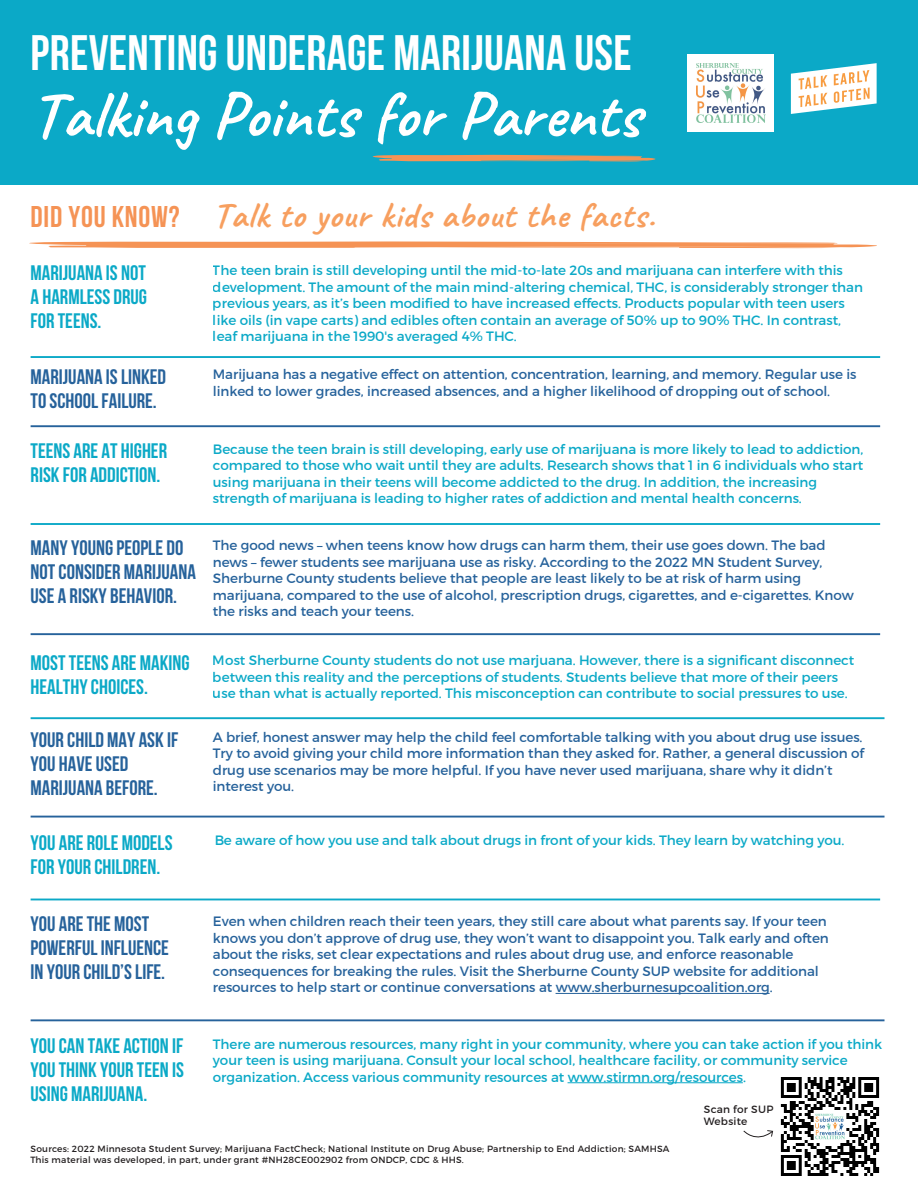
<style>
.page{position:relative;width:918px;height:1188px;background:#fff}
.page>*{position:absolute;margin:0;border:0;box-sizing:border-box;transform-origin:0 0}
.t1{font:65.85px "Caveat";letter-spacing:.005em;color:#fff}
.t2{font:700 49.8px "Bebas Neue";letter-spacing:.005em;color:#fff}
.t3{font:36px "Caveat";letter-spacing:.025em;color:#f79f5f}
.t4{font:700 21px/24px "Bebas Neue";color:#0ba9c7}
.t5{font:700 21px/24px "Bebas Neue";color:#26629b}
.t6{font:13.5px/16.5px "Montserrat";letter-spacing:-.005em;color:#0ba9c7}
.t7{font:13.5px/16.5px "Montserrat";letter-spacing:-.005em;color:#26629b}
.t8{font:10.5px/12.6px "Montserrat";letter-spacing:.025em;color:#231f20}
.t9{font:9px/10.8px "Montserrat";letter-spacing:.025em;color:#231f20}
.s1{font-family:"Bebas Neue";font-weight:700;font-size:30px;color:#f59355}
</style>
<div class="page">
<div style="left:0;top:0;width:918px;height:185px;background:#0ba9c7"></div>
<svg style="left:372px;top:155px;width:284px;height:7px;background:#bc9870"></svg>
<svg style="left:29px;top:241px;width:848px;height:7px;background:#f7ac7d"></svg>
<div style="left:688px;top:54px;width:86px;height:78px;background:#fff"></div>
<img style="left:696px;top:64px;width:69px;height:59px">
<img style="left:790px;top:63px;width:87px;height:51px">
<hr style="left:31px;top:356px;width:849px;height:2px;background:#0ba9c7">
<hr style="left:31px;top:523px;width:849px;height:2px;background:#0ba9c7">
<hr style="left:31px;top:717px;width:854px;height:2px;background:#0ba9c7">
<hr style="left:31px;top:899px;width:849px;height:1px;background:#0ba9c7">
<hr style="left:31px;top:425px;width:849px;height:2px;background:#26629b">
<hr style="left:31px;top:633px;width:849px;height:2px;background:#26629b">
<hr style="left:31px;top:816px;width:854px;height:2px;background:#26629b">
<hr style="left:31px;top:1019px;width:854px;height:2px;background:#26629b">
<hr style="left:556px;top:993px;width:214px;height:1px;background:#26629b">
<hr style="left:568px;top:1082px;width:175px;height:1px;background:#0ba9c7">
<svg style="left:743px;top:1130px;width:31px;height:8px"></svg>
<img style="left:780px;top:1077px;width:100px;height:99px">
<h2 class="t2" style="left:31px;top:26px;width:603px">PREVENTING UNDERAGE MARIJUANA USE</h2>
<h1 class="t1" style="left:31px;top:73px;width:611px">Talking Points for Parents</h1>
<h3 class="t3" style="left:31px;top:193px;width:625px"><span class="s1">DID YOU KNOW?</span> Talk to your kids about the facts.</h3>
<h3 class="t4" style="left:31px;top:261px;width:118px;text-align:justify">MARIJUANA IS NOT A HARMLESS DRUG FOR TEENS.</h3>
<p class="t6" style="left:213px;top:262px;width:652px">The teen brain is still developing until the mid-to-late 20s and marijuana can interfere with this development. The amount of the main mind-altering chemical, THC, is considerably stronger than previous years, as it’s been modified to have increased effects. Products popular with teen users like oils (in vape carts) and edibles often contain an average of 50% up to 90% THC. In contrast, leaf marijuana in the 1990's averaged 4% THC.</p>
<h3 class="t5" style="left:31px;top:364px;width:137px">MARIJUANA IS LINKED<br>TO SCHOOL FAILURE.</h3>
<p class="t7" style="left:213px;top:366px;width:645px">Marijuana has a negative effect on attention, concentration, learning, and memory. Regular use is linked to lower grades, increased absences, and a higher likelihood of dropping out of school.</p>
<h3 class="t4" style="left:31px;top:439px;width:138px">TEENS ARE AT HIGHER<br>RISK FOR ADDICTION.</h3>
<p class="t6" style="left:213px;top:441px;width:652px">Because the teen brain is still developing, early use of marijuana is more likely to lead to addiction, compared to those who wait until they are adults. Research shows that 1 in 6 individuals who start using marijuana in their teens will become addicted to the drug. In addition, the increasing strength of marijuana is leading to higher rates of addiction and mental health concerns.</p>
<h3 class="t5" style="left:31px;top:535px;width:167px">MANY YOUNG PEOPLE DO<br>NOT CONSIDER MARIJUANA<br>USE A RISKY BEHAVIOR.</h3>
<p class="t7" style="left:213px;top:537px;width:642px">The good news – when teens know how drugs can harm them, their use goes down. The bad news – fewer students see marijuana use as risky. According to the 2022 MN Student Survey, Sherburne County students believe that people are least likely to be at risk of harm using marijuana, compared to the use of alcohol, prescription drugs, cigarettes, and e-cigarettes. Know the risks and teach your teens.</p>
<h3 class="t4" style="left:31px;top:650px;width:160px">MOST TEENS ARE MAKING<br>HEALTHY CHOICES.</h3>
<p class="t6" style="left:213px;top:652px;width:643px">Most Sherburne County students do not use marjuana. However, there is a significant disconnect between this reality and the perceptions of students. Students believe that more of their peers use than what is actually reported. This misconception can contribute to social pressures to use.</p>
<h3 class="t5" style="left:31px;top:727px;width:149px">YOUR CHILD MAY ASK IF<br>YOU HAVE USED<br>MARIJUANA BEFORE.</h3>
<p class="t7" style="left:213px;top:729px;width:653px">A brief, honest answer may help the child feel comfortable talking with you about drug use issues.<br>Try to avoid giving your child more information than they asked for. Rather, a general discussion of drug use scenarios may be more helpful. If you have never used marijuana, share why it didn’t interest you.</p>
<h3 class="t4" style="left:31px;top:830px;width:144px">YOU ARE ROLE MODELS<br>FOR YOUR CHILDREN.</h3>
<p class="t6" style="left:214px;top:832px;width:632px">Be aware of how you use and talk about drugs in front of your kids. They learn by watching you.</p>
<h3 class="t5" style="left:31px;top:912px;width:140px">YOU ARE THE MOST<br>POWERFUL INFLUENCE<br>IN YOUR CHILD’S LIFE.</h3>
<p class="t7" style="left:213px;top:913px;width:617px">Even when children reach their teen years, they still care about what parents say. If your teen knows you don’t approve of drug use, they won’t want to disappoint you. Talk early and often about the risks, set clear expectations and rules about drug use, and enforce reasonable consequences for breaking the rules. Visit the Sherburne County SUP website for additional resources to help start or continue conversations at www.sherburnesupcoalition.org.</p>
<h3 class="t4" style="left:31px;top:1034px;width:155px;text-align:justify">YOU CAN TAKE ACTION IF YOU THINK YOUR TEEN IS USING MARIJUANA.</h3>
<p class="t6" style="left:213px;top:1036px;width:671px">There are numerous resources, many right in your community, where you can take action if you think your teen is using marijuana. Consult your local school, healthcare facility, or community service organization. Access various community resources at www.stirmn.org/resources.</p>
<p class="t9" style="left:31px;top:1143px;width:640px">Sources: 2022 Minnesota Student Survey; Marijuana FactCheck; National Institute on Drug Abuse; Partnership to End Addiction; SAMHSA<br>This material was developed, in part, under grant #NH28CE002902 from ONDCP, CDC &amp; HHS.</p>
<p class="t8" style="left:704px;top:1103px;width:71px">Scan for SUP<br>Website</p>
</div>
